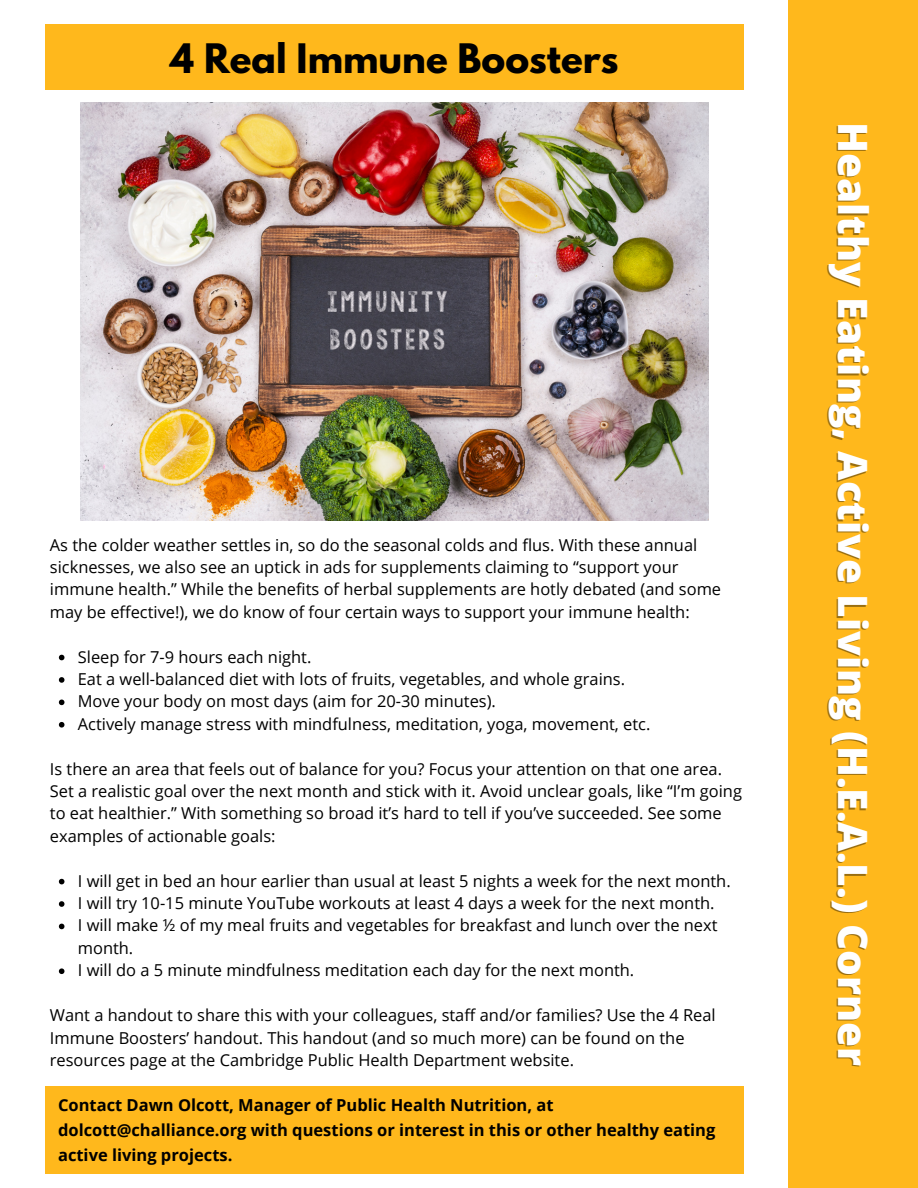
<style>
.page{position:relative;width:918px;height:1188px;background:#fff}
.page>*{position:absolute;margin:0;border:0;box-sizing:border-box;transform-origin:0 0}
.t1{font:800 40.5px "Open Sans";color:#fff}
.t2{font:700 36px "League Spartan";color:#000}
.t3{font:16.5px/22.4px "Open Sans";color:#000}
.t4{font:700 16.5px/24.8px "Open Sans";color:#000}
</style>
<div class="page">
<div style="left:45px;top:1086px;width:699px;height:88px;background:#ffb81c"></div>
<div style="left:45px;top:24px;width:699px;height:65px;background:#ffb81c"></div>
<div style="left:788px;top:0;width:130px;height:1188px;background:#ffb81c"></div>
<img style="left:81px;top:103px;width:627px;height:417px">
<svg style="left:59px;top:655px;width:5px;height:5px"></svg>
<svg style="left:59px;top:677px;width:5px;height:6px"></svg>
<svg style="left:59px;top:700px;width:5px;height:5px"></svg>
<svg style="left:59px;top:722px;width:5px;height:6px"></svg>
<svg style="left:59px;top:879px;width:5px;height:5px"></svg>
<svg style="left:59px;top:901px;width:5px;height:6px"></svg>
<svg style="left:59px;top:924px;width:5px;height:5px"></svg>
<svg style="left:59px;top:968px;width:5px;height:6px"></svg>
<h2 class="t2" style="left:170px;top:41px;width:450px">4 Real Immune Boosters</h2>
<p class="t3" style="left:50px;top:533px;width:673px">As the colder weather settles in, so do the seasonal colds and flus. With these annual sicknesses, we also see an uptick in ads for supplements claiming to “support your immune health.” While the benefits of herbal supplements are hotly debated (and some may be effective!), we do know of four certain ways to support your immune health:</p>
<p class="t3" style="left:78px;top:645px;width:574px">Sleep for 7-9 hours each night.<br>Eat a well-balanced diet with lots of fruits, vegetables, and whole grains.<br>Move your body on most days (aim for 20-30 minutes).<br>Actively manage stress with mindfulness, meditation, yoga, movement, etc.</p>
<p class="t3" style="left:50px;top:757px;width:694px">Is there an area that feels out of balance for you? Focus your attention on that one area.<br>Set a realistic goal over the next month and stick with it. Avoid unclear goals, like “I’m going to eat healthier.” With something so broad it’s hard to tell if you’ve succeeded. See some examples of actionable goals:</p>
<p class="t3" style="left:78px;top:869px;width:654px">I will get in bed an hour earlier than usual at least 5 nights a week for the next month.<br>I will try 10-15 minute YouTube workouts at least 4 days a week for the next month.<br>I will make ½ of my meal fruits and vegetables for breakfast and lunch over the next month.<br>I will do a 5 minute mindfulness meditation each day for the next month.</p>
<p class="t3" style="left:50px;top:1004px;width:667px">Want a handout to share this with your colleagues, staff and/or families? Use the 4 Real<br>Immune Boosters’ handout. This handout (and so much more) can be found on the resources page at the Cambridge Public Health Department website.</p>
<p class="t4" style="left:58px;top:1092px;width:659px">Contact Dawn Olcott, Manager of Public Health Nutrition, at dolcott@challiance.org with questions or interest in this or other healthy eating active living projects.</p>
<h1 class="t1" style="left:881px;top:122px;width:945px;rotate:90deg">Healthy Eating, Active Living (H.E.A.L.) Corner</h1>
</div>
